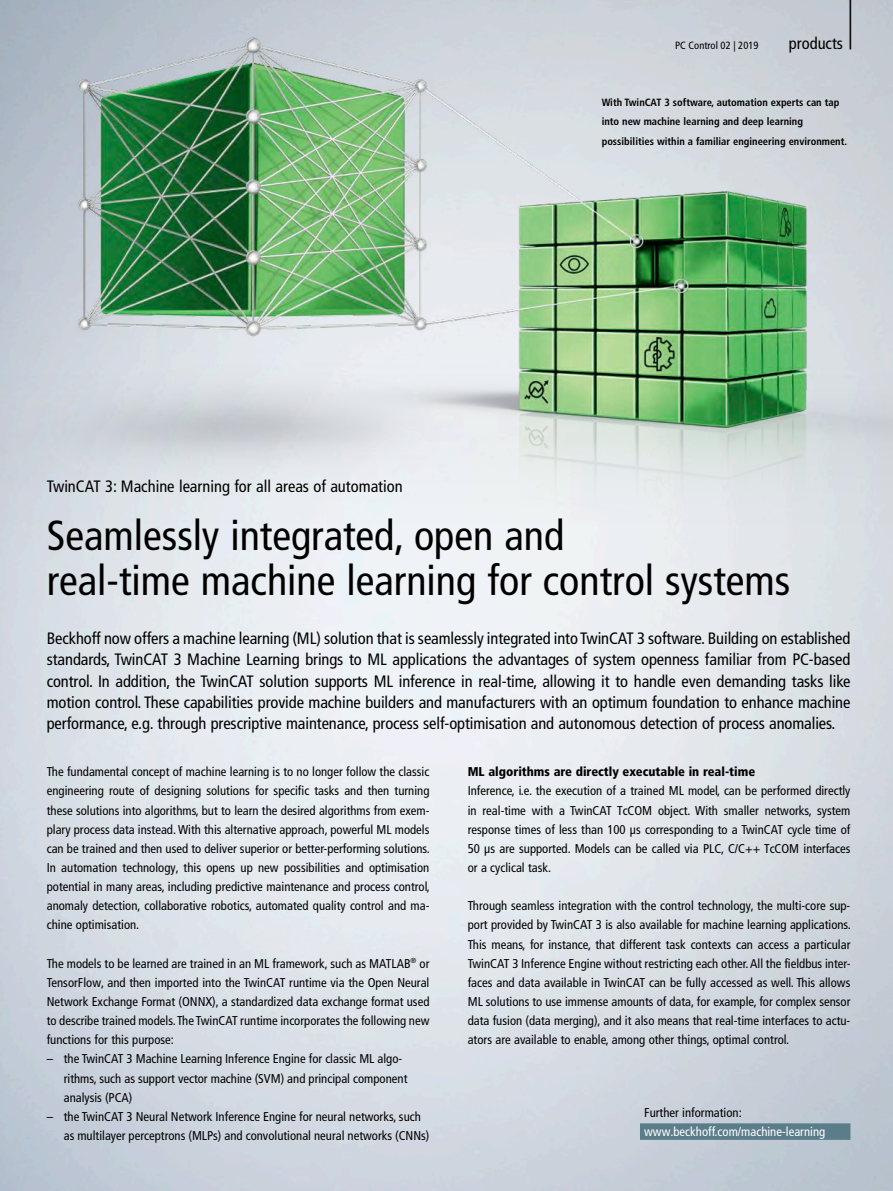
<style>
.page{position:relative;width:893px;height:1191px;background:#fff}
.page>*{position:absolute;margin:0;border:0;box-sizing:border-box;transform-origin:0 0}
.t1{font:300 condensed 61.8px "Frutiger LT Pro";color:#000;scale:.49 1}
.t2{font:condensed 42px/45px "Frutiger LT Pro";color:#000}
.t3{font:condensed 16.5px/21.3px "Frutiger LT Pro";letter-spacing:-.005em;color:#000;text-align:justify}
.t4{font:condensed 12.75px/19.2px "Frutiger LT Pro";color:#000;text-align:justify}
.t5{font:900 condensed 12.75px "Frutiger LT Pro";color:#000}
.t6{font:condensed 12.75px "Frutiger LT Pro";color:#fff}
.t7{font:700 condensed 10.5px/19.2px "Frutiger LT Pro";color:#000}
.t8{font:condensed 10.5px "Frutiger LT Pro";color:#000}
</style>
<div class="page">
<img style="left:0;top:572px;width:893px;height:619px">
<img style="left:0;top:0;width:893px;height:572px">
<div style="left:640px;top:1123px;width:210px;height:16px;background:#5b7d8a"></div>
<h1 class="t1" style="left:847px;top:-23px;width:15px">|</h1>
<p class="t8" style="left:675px;top:39px;width:85px">PC Control 02 | 2019</p>
<p class="t3" style="left:789px;top:33px;width:56px">products</p>
<p class="t3" style="left:47px;top:476px;width:357px">TwinCAT 3: Machine learning for all areas of automation</p>
<p class="t7" style="left:602px;top:93px;width:247px">With TwinCAT 3 software, automation experts can tap into new machine learning and deep learning possibilities within a familiar engineering environment.</p>
<h2 class="t2" style="left:47px;top:513px;width:745px">Seamlessly integrated, open and<br>real-time machine learning for control systems</h2>
<p class="t3" style="left:47px;top:628px;width:805px">Beckhoff now offers a machine learning (ML) solution that is seamlessly integrated into TwinCAT 3 software. Building on established standards, TwinCAT 3 Machine Learning brings to ML applications the advantages of system openness familiar from PC-based control. In addition, the TwinCAT solution supports ML inference in real-time, allowing it to handle even demanding tasks like motion control. These capabilities provide machine builders and manufacturers with an optimum foundation to enhance machine performance, e.g. through prescriptive maintenance, process self-optimisation and autonomous detection of process anomalies.</p>
<p class="t4" style="left:47px;top:762px;width:385px">The fundamental concept of machine learning is to no longer follow the classic engineering route of designing solutions for specific tasks and then turning these solutions into algorithms, but to learn the desired algorithms from exem&shy;plary process data instead. With this alternative approach, powerful ML models can be trained and then used to deliver superior or better-performing solutions.<br>In automation technology, this opens up new possibilities and optimisation potential in many areas, including predictive maintenance and process control, anomaly detection, collaborative robotics, automated quality control and ma&shy;chine optimisation.</p>
<p class="t4" style="left:47px;top:954px;width:384px">The models to be learned are trained in an ML framework, such as MATLAB<sup>®</sup> or TensorFlow, and then imported into the TwinCAT runtime via the Open Neural Network Exchange Format (ONNX), a standardized data exchange format used to describe trained models. The TwinCAT runtime incorporates the following new functions for this purpose:</p>
<p class="t4" style="left:64px;top:1049px;width:345px;text-align:left;text-indent:-17px">– the TwinCAT 3 Machine Learning Inference Engine for classic ML algo&shy;rithms, such as support vector machine (SVM) and principal component analysis (PCA)</p>
<p class="t4" style="left:64px;top:1106px;width:367px;text-indent:-17px">– the TwinCAT 3 Neural Network Inference Engine for neural networks, such as multilayer perceptrons (MLPs) and convolutional neural networks (CNNs)</p>
<p class="t5" style="left:468px;top:764px;width:289px">ML algorithms are directly executable in real-time</p>
<p class="t4" style="left:468px;top:781px;width:384px">Inference, i.e. the execution of a trained ML model, can be performed directly in real-time with a TwinCAT TcCOM object. With smaller networks, system response times of less than 100 µs corresponding to a TwinCAT cycle time of 50 µs are supported. Models can be called via PLC, C/C++ TcCOM interfaces or a cyclical task.</p>
<p class="t4" style="left:468px;top:896px;width:385px">Through seamless integration with the control technology, the multi-core sup&shy;port provided by TwinCAT 3 is also available for machine learning applications.<br>This means, for instance, that different task contexts can access a particular TwinCAT 3 Inference Engine without restricting each other. All the fieldbus inter&shy;faces and data available in TwinCAT can be fully accessed as well. This allows ML solutions to use immense amounts of data, for example, for complex sensor data fusion (data merging), and it also means that real-time interfaces to actu&shy;ators are available to enable, among other things, optimal control.</p>
<p class="t4" style="left:644px;top:1102px;width:99px">Further information:</p>
<p class="t6" style="left:644px;top:1123px;width:183px">www.beckhoff.com/machine-learning</p>
</div>
